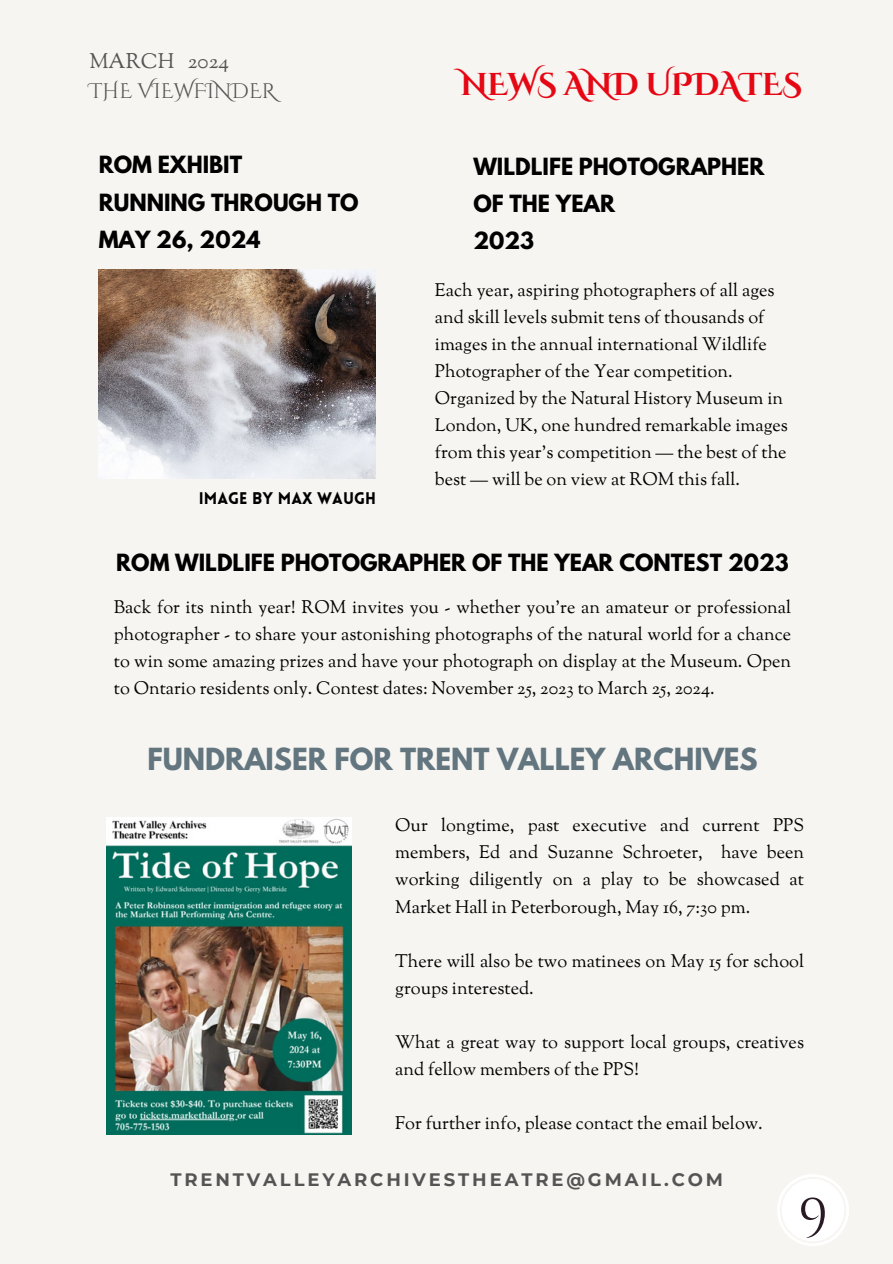
<style>
.page{position:relative;width:893px;height:1264px;background:#fff}
.page>*{position:absolute;margin:0;border:0;box-sizing:border-box;transform-origin:0 0}
.t1{font:54px "Cinzel Decorative";color:#291b25}
.t2{font:700 31.5px "Cinzel Decorative";letter-spacing:-.02em;color:#e60714}
.t3{font:700 27px "League Spartan";color:#637680}
.t4{font:700 21px/37.2px "League Spartan";color:#000}
.t5{font:21px "Cinzel Decorative";color:#545454}
.t6{font:21px "Sorts Mill Goudy";color:#545454}
.t7{font:18px/27px "Sorts Mill Goudy";color:#000}
.t8{font:700 18px "Montserrat";letter-spacing:.16em;color:#545454}
.t9{font:900 16.5px "Lovelo";color:#000}
</style>
<div class="page">
<div style="left:0;top:0;width:892px;height:1263px;background:#f6f5f1"></div>
<svg style="left:777px;top:1174px;width:72px;height:72px"></svg>
<div style="left:781px;top:1178px;width:63px;height:63px;background:#fff;border-radius:50%"></div>
<img style="left:99px;top:269px;width:276px;height:209px">
<img style="left:107px;top:817px;width:244px;height:317px">
<p class="t6" style="left:89px;top:48px;width:141px">MARCH 2024</p>
<p class="t5" style="left:89px;top:78px;width:188px">THE VIEWFINDER</p>
<p class="t4" style="left:99px;top:149px;width:261px">ROM EXHIBIT<br>RUNNING THROUGH TO<br>MAY 26, 2024</p>
<p class="t9" style="left:199px;top:492px;width:179px">IMAGE BY MAX WAUGH</p>
<h2 class="t2" style="left:460px;top:64px;width:343px">NEWS AND UPDATES</h2>
<p class="t4" style="left:473px;top:150px;width:292px">WILDLIFE PHOTOGRAPHER<br>OF THE YEAR<br>2023</p>
<p class="t7" style="left:435px;top:278px;width:354px">Each year, aspiring photographers of all ages and skill levels submit tens of thousands of images in the annual international Wildlife Photographer of the Year competition.<br>Organized by the Natural History Museum in London, UK, one hundred remarkable images from this year's competition — the best of the best — will be on view at ROM this fall.</p>
<p class="t4" style="left:116px;top:547px;width:674px">ROM WILDLIFE PHOTOGRAPHER OF THE YEAR CONTEST 2023</p>
<p class="t7" style="left:114px;top:595px;width:678px;text-align:justify">Back for its ninth year! ROM invites you - whether you’re an amateur or professional photographer - to share your astonishing photographs of the natural world for a chance to win some amazing prizes and have your photograph on display at the Museum. Open to Ontario residents only. Contest dates: November 25, 2023 to March 25, 2024.</p>
<h3 class="t3" style="left:147px;top:746px;width:611px">FUNDRAISER FOR TRENT VALLEY ARCHIVES</h3>
<p class="t7" style="left:395px;top:813px;width:410px;text-align:justify">Our longtime, past executive and current PPS members, Ed and Suzanne Schroeter, have been working diligently on a play to be showcased at Market Hall in Peterborough, May 16, 7:30 pm.</p>
<p class="t7" style="left:395px;top:948px;width:410px">There will also be two matinees on May 15 for school groups interested.</p>
<p class="t7" style="left:395px;top:1029px;width:410px">What a great way to support local groups, creatives and fellow members of the PPS!</p>
<p class="t7" style="left:395px;top:1110px;width:369px">For further info, please contact the email below.</p>
<p class="t8" style="left:170px;top:1168px;width:554px">TRENTVALLEYARCHIVESTHEATRE@GMAIL.COM</p>
<h1 class="t1" style="left:798px;top:1177px;width:32px">9</h1>
</div>
